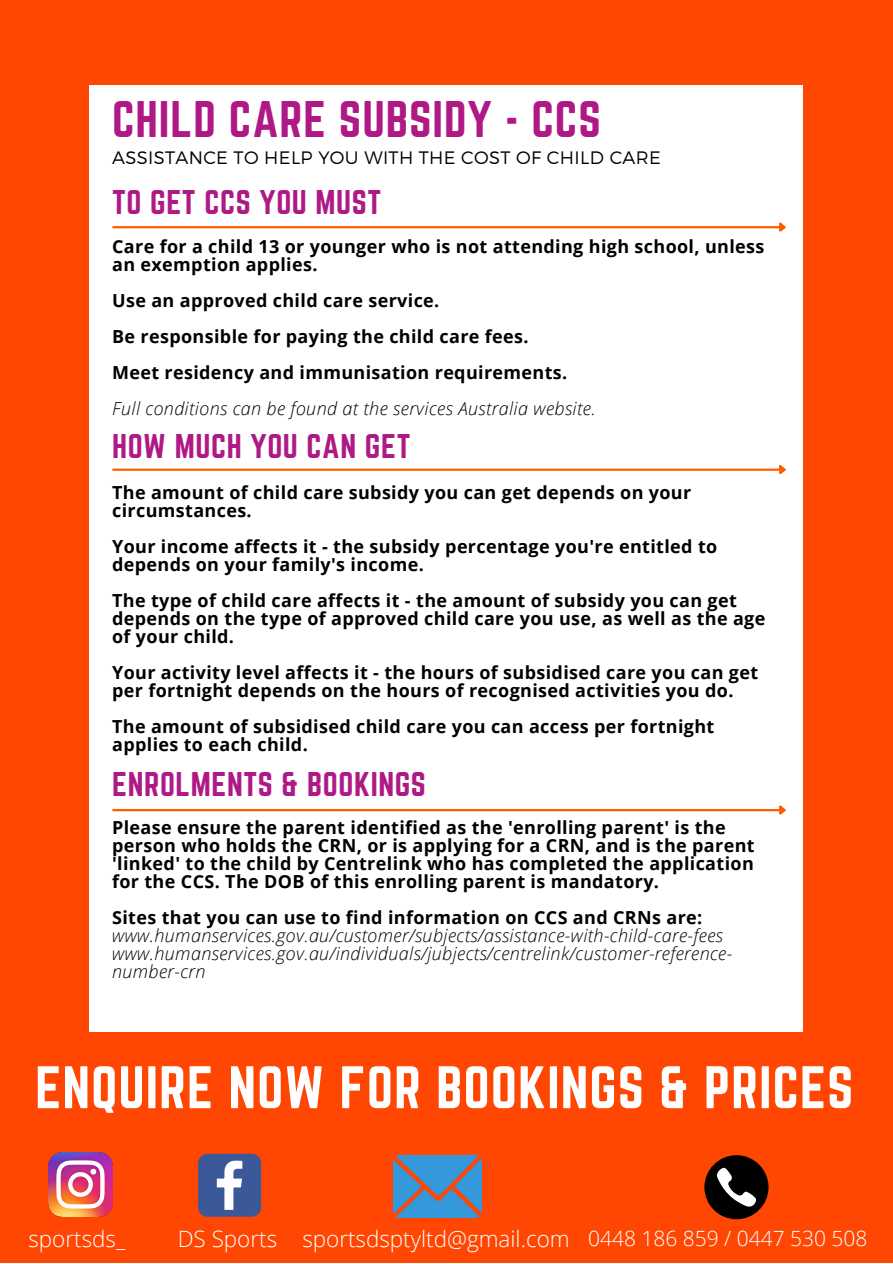
<style>
.page{position:relative;width:893px;height:1264px;background:#fff}
.page>*{position:absolute;margin:0;border:0;box-sizing:border-box;transform-origin:0 0}
.t1{font:52.5px "Norwester";letter-spacing:.02em;color:#fff}
.t2{font:45px "Norwester";letter-spacing:.02em;color:#af1985}
.t3{font:30px "Norwester";letter-spacing:.02em;color:#af1985}
.t4{font:300 22.5px "Open Sans";color:#fff}
.t5{font:300 21px "Open Sans";color:#fff}
.t6{font:700 18px/18px "Open Sans";letter-spacing:.02em;color:#000}
.t7{font:italic 300 18px/18px "Open Sans";letter-spacing:.02em;color:#000}
.t8{font:300 18px "Montserrat";letter-spacing:.02em;color:#000}
</style>
<div class="page">
<div style="left:0;top:0;width:892px;height:1262px;background:#ff4703"></div>
<img style="left:49px;top:1152px;width:64px;height:64px">
<svg style="left:198px;top:1153px;width:63px;height:63px;background:#6072a3"></svg>
<img style="left:394px;top:1155px;width:87px;height:61px">
<div style="left:704px;top:1155px;width:64px;height:64px;background:#000;border-radius:50%"></div>
<svg style="left:716px;top:1167px;width:40px;height:40px"></svg>
<div style="left:89px;top:85px;width:714px;height:946px;background:#fff"></div>
<hr style="left:113px;top:809px;width:666px;height:2px;background:#ff5c00">
<svg style="left:777px;top:805px;width:9px;height:10px"></svg>
<hr style="left:113px;top:468px;width:666px;height:3px;background:#ff5c00">
<svg style="left:777px;top:465px;width:9px;height:10px"></svg>
<hr style="left:113px;top:226px;width:666px;height:2px;background:#ff5c00">
<svg style="left:777px;top:222px;width:9px;height:10px"></svg>
<p class="t2" style="left:112px;top:92px;width:490px">CHILD CARE SUBSIDY - CCS</p>
<p class="t8" style="left:112px;top:146px;width:550px">ASSISTANCE TO HELP YOU WITH THE COST OF CHILD CARE</p>
<p class="t3" style="left:112px;top:184px;width:270px">TO GET CCS YOU MUST</p>
<p class="t6" style="left:112px;top:237px;width:653px">Care for a child 13 or younger who is not attending high school, unless an exemption applies.</p>
<p class="t6" style="left:112px;top:291px;width:329px">Use an approved child care service.</p>
<p class="t6" style="left:112px;top:326px;width:418px">Be responsible for paying the child care fees.</p>
<p class="t6" style="left:112px;top:362px;width:456px">Meet residency and immunisation requirements.</p>
<p class="t7" style="left:112px;top:398px;width:485px">Full conditions can be found at the services Australia website.</p>
<p class="t3" style="left:112px;top:428px;width:300px">HOW MUCH YOU CAN GET</p>
<p class="t6" style="left:112px;top:483px;width:580px">The amount of child care subsidy you can get depends on your circumstances.</p>
<p class="t6" style="left:112px;top:536px;width:606px">Your income affects it - the subsidy percentage you're entitled to depends on your family's income.</p>
<p class="t6" style="left:112px;top:590px;width:654px">The type of child care affects it - the amount of subsidy you can get depends on the type of approved child care you use, as well as the age of your child.</p>
<p class="t6" style="left:112px;top:662px;width:647px">Your activity level affects it - the hours of subsidised care you can get per fortnight depends on the hours of recognised activities you do.</p>
<p class="t6" style="left:112px;top:716px;width:603px">The amount of subsidised child care you can access per fortnight applies to each child.</p>
<p class="t3" style="left:112px;top:766px;width:315px">ENROLMENTS &amp; BOOKINGS</p>
<p class="t6" style="left:112px;top:818px;width:644px">Please ensure the parent identified as the 'enrolling parent' is the person who holds the CRN, or is applying for a CRN, and is the parent 'linked' to the child by Centrelink who has completed the application for the CCS. The DOB of this enrolling parent is mandatory.</p>
<p class="t6" style="left:112px;top:908px;width:591px">Sites that you can use to find information on CCS and CRNs are:</p>
<p class="t7" style="left:112px;top:926px;width:612px">www.humanservices.gov.au/customer/subjects/assistance-with-child-care-fees</p>
<p class="t7" style="left:112px;top:944px;width:621px">www.humanservices.gov.au/individuals/jubjects/centrelink/customer-reference&shy;number-crn</p>
<p class="t1" style="left:35px;top:1055px;width:819px">ENQUIRE NOW FOR BOOKINGS &amp; PRICES</p>
<p class="t4" style="left:28px;top:1223px;width:98px">sportsds_</p>
<p class="t4" style="left:178px;top:1223px;width:101px">DS Sports</p>
<p class="t4" style="left:302px;top:1223px;width:269px">sportsdsptyltd@gmail.com</p>
<p class="t5" style="left:588px;top:1223px;width:281px">0448 186 859 / 0447 530 508</p>
</div>
